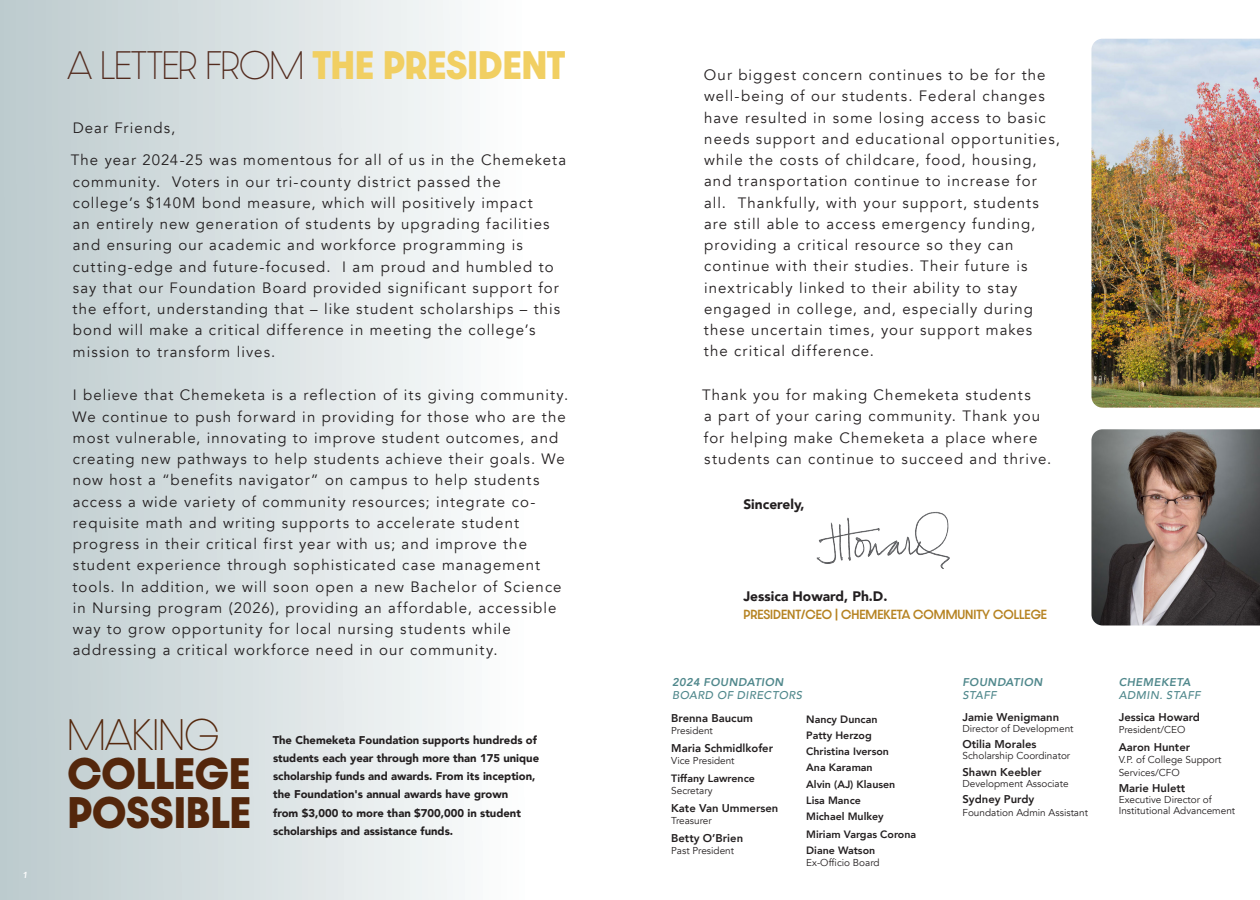
<style>
.page{position:relative;width:1260px;height:900px;background:#fff}
.page>*{position:absolute;margin:0;border:0;box-sizing:border-box;transform-origin:0 0}
.t1{font:700 37.5px "Dazzle Unicase";letter-spacing:-.005em;color:#54270c}
.t2{font:100 37.5px "Dazzle Unicase";color:#54270c}
.t3{font:700 33.75px "Dazzle Unicase";letter-spacing:-.01em;color:#f1cf62}
.t4{font:15px/21.2px "Avenir";letter-spacing:.07em;color:#231f20}
.Paragraph{font:900 13.75px "Avenir";color:#231f20}
.t5{font:900 11.25px/18.1px "Avenir";color:#231f20}
.list_head_white{font:800 11.25px "Avenir";color:#231f20}
.t6{font:italic 500 11.25px/12.5px "Avenir";letter-spacing:.04em;color:#50888c}
.Paragraph-2{font:500 11.25px "Dazzle Unicase";color:#b68322}
.list_dark{font:800 11.25px "Avenir";color:#231f20}
.t7{font:italic 800 11.25px/12.5px "Avenir";letter-spacing:.035em;color:#50888c}
.list_head_white-2{font:800 10.62px "Avenir";color:#231f20}
.list_head_white-3{font:10px/12.5px "Avenir";color:#231f20}
.list_dark-2{font:10px "Avenir";color:#231f20}
.H1_Sub{font:italic 800 8.75px "Avenir";color:#fff}
.s1{font-weight:100;color:#532b1e}
.s2{font-weight:800}
.s3{font-weight:500}
</style>
<div class="page">
<div style="left:0;top:0;width:585px;height:900px;background:linear-gradient(to right,#bccacd,#fff)"></div>
<img style="left:816px;top:511px;width:134px;height:58px">
<img style="left:1091px;top:39px;width:169px;height:369px">
<img style="left:1091px;top:429px;width:169px;height:196px">
<p class="H1_Sub" style="left:22px;top:869px;width:7px">1</p>
<p class="t3" style="left:68px;top:39px;width:500px"><span class="s1">A LETTER FROM</span> THE PRESIDENT</p>
<p class="t4" style="left:73px;top:117px;width:104px">Dear Friends,</p>
<p class="t4" style="left:71px;top:150px;width:497px">The year 2024-25 was momentous for all of us in the Chemeketa community. Voters in our tri-county district passed the college’s $140M bond measure, which will positively impact<br>an entirely new generation of students by upgrading facilities and ensuring our academic and workforce programming is cutting-edge and future-focused. I am proud and humbled to say that our Foundation Board provided significant support for the effort, understanding that – like student scholarships – this bond will make a critical difference in meeting the college’s mission to transform lives.</p>
<p class="t4" style="left:73px;top:385px;width:497px">I believe that Chemeketa is a reflection of its giving community.<br>We continue to push forward in providing for those who are the most vulnerable, innovating to improve student outcomes, and creating new pathways to help students achieve their goals. We now host a “benefits navigator” on campus to help students access a wide variety of community resources; integrate co&shy;requisite math and writing supports to accelerate student progress in their critical first year with us; and improve the student experience through sophisticated case management tools. In addition, we will soon open a new Bachelor of Science in Nursing program (2026), providing an affordable, accessible way to grow opportunity for local nursing students while addressing a critical workforce need in our community.</p>
<p class="t2" style="left:68px;top:708px;width:153px">MAKING</p>
<p class="t1" style="left:68px;top:744px;width:184px">COLLEGE</p>
<p class="t1" style="left:68px;top:783px;width:185px">POSSIBLE</p>
<p class="t5" style="left:273px;top:731px;width:268px">The Chemeketa Foundation supports hundreds of students each year through more than 175 unique scholarship funds and awards. From its inception, the Foundation's annual awards have grown<br>from $3,000 to more than $700,000 in student scholarships and assistance funds.</p>
<p class="t4" style="left:704px;top:64px;width:358px">Our biggest concern continues to be for the well-being of our students. Federal changes have resulted in some losing access to basic needs support and educational opportunities, while the costs of childcare, food, housing, and transportation continue to increase for all. Thankfully, with your support, students are still able to access emergency funding, providing a critical resource so they can continue with their studies. Their future is inextricably linked to their ability to stay engaged in college, and, especially during these uncertain times, your support makes the critical difference.</p>
<p class="t4" style="left:702px;top:384px;width:351px">Thank you for making Chemeketa students<br>a part of your caring community. Thank you for helping make Chemeketa a place where students can continue to succeed and thrive.</p>
<p class="Paragraph" style="left:743px;top:492px;width:63px">Sincerely,</p>
<p class="Paragraph" style="left:743px;top:585px;width:146px">Jessica Howard, Ph.D.</p>
<p class="Paragraph-2" style="left:743px;top:606px;width:305px">PRESIDENT/CEO | CHEMEKETA COMMUNITY COLLEGE</p>
<h1 class="t6" style="left:672px;top:676px;width:131px"><span class="s2">2024 FOUNDATION<br></span>BOARD OF DIRECTORS</h1>
<p class="list_dark" style="left:671px;top:709px;width:83px">Brenna Baucum</p>
<p class="list_dark-2" style="left:671px;top:725px;width:43px">President</p>
<p class="list_dark" style="left:671px;top:739px;width:103px">Maria Schmidlkofer</p>
<p class="list_dark-2" style="left:671px;top:755px;width:65px">Vice President</p>
<p class="list_head_white-2" style="left:671px;top:770px;width:85px">Tiffany Lawrence</p>
<p class="list_head_white-3" style="left:671px;top:785px;width:43px">Secretary</p>
<p class="list_head_white" style="left:671px;top:799px;width:109px">Kate Van Ummersen</p>
<p class="list_head_white-3" style="left:671px;top:815px;width:42px">Treasurer</p>
<p class="list_head_white" style="left:671px;top:829px;width:73px">Betty O’Brien</p>
<p class="list_head_white-3" style="left:671px;top:845px;width:64px">Past President</p>
<p class="list_head_white-2" style="left:806px;top:711px;width:73px">Nancy Duncan</p>
<p class="list_head_white-2" style="left:806px;top:727px;width:67px">Patty Herzog</p>
<p class="list_head_white-2" style="left:806px;top:743px;width:84px">Christina Iverson</p>
<p class="list_head_white-2" style="left:806px;top:759px;width:68px">Ana Karaman</p>
<p class="list_head_white-2" style="left:806px;top:776px;width:91px">Alvin (AJ) Klausen</p>
<p class="list_head_white-2" style="left:806px;top:792px;width:56px">Lisa Mance</p>
<p class="list_head_white-2" style="left:806px;top:808px;width:79px">Michael Mulkey</p>
<p class="list_head_white-2" style="left:806px;top:826px;width:111px">Miriam Vargas Corona</p>
<p class="list_head_white-2" style="left:806px;top:842px;width:71px">Diane Watson</p>
<p class="list_head_white-3" style="left:806px;top:857px;width:75px">Ex-Officio Board</p>
<h1 class="t7" style="left:962px;top:676px;width:81px">FOUNDATION<br><span class="s3">STAFF</span></h1>
<p class="list_head_white" style="left:962px;top:708px;width:98px">Jamie Wenigmann</p>
<p class="list_head_white-3" style="left:962px;top:722px;width:113px">Director of Development</p>
<p class="list_head_white" style="left:962px;top:735px;width:75px">Otilia Morales</p>
<p class="list_head_white-3" style="left:962px;top:750px;width:109px">Scholarship Coordinator</p>
<p class="list_head_white" style="left:962px;top:763px;width:81px">Shawn Keebler</p>
<p class="list_head_white-3" style="left:962px;top:777px;width:108px">Development Associate</p>
<p class="list_head_white" style="left:962px;top:790px;width:73px">Sydney Purdy</p>
<p class="list_head_white-3" style="left:962px;top:806px;width:127px">Foundation Admin Assistant</p>
<h1 class="t6" style="left:1119px;top:676px;width:83px"><span class="s2">CHEMEKETA<br></span>ADMIN. STAFF</h1>
<p class="list_head_white" style="left:1119px;top:708px;width:83px">Jessica Howard</p>
<p class="list_head_white-3" style="left:1119px;top:724px;width:68px">President/CEO</p>
<p class="list_head_white" style="left:1119px;top:738px;width:73px">Aaron Hunter</p>
<p class="list_head_white-3" style="left:1119px;top:754px;width:104px">V.P. of College Support<br>Services/CFO</p>
<p class="list_head_white" style="left:1119px;top:779px;width:68px">Marie Hulett</p>
<p class="list_head_white-3" style="left:1119px;top:794px;width:118px;line-height:11.2px">Executive Director of<br>Institutional Advancement</p>
</div>
